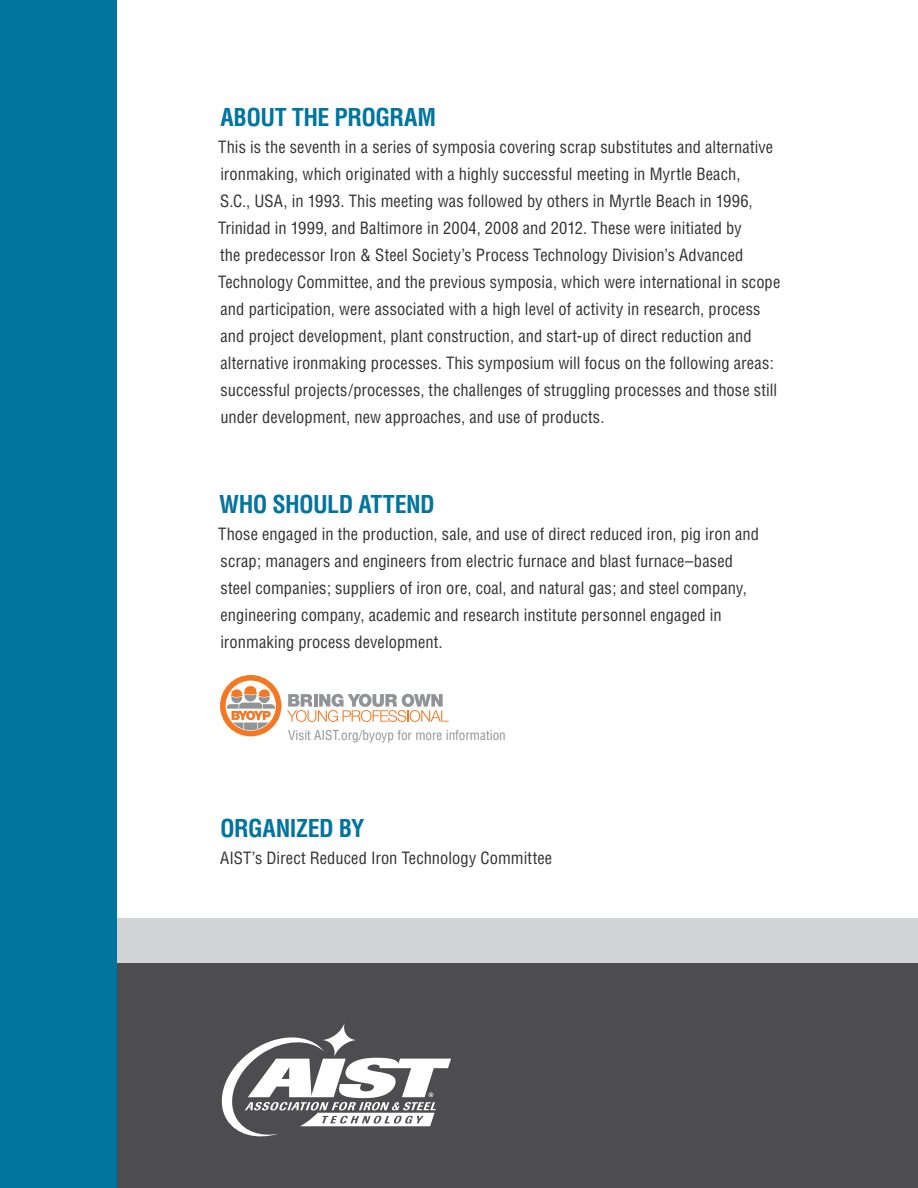
<style>
.page{position:relative;width:918px;height:1188px;background:#fff}
.page>*{position:absolute;margin:0;border:0;box-sizing:border-box;transform-origin:0 0}
.t1{font:700 condensed 24px "Helvetica";letter-spacing:-.025em;color:#00759f}
.t2{font:condensed 16.5px/27px "Helvetica";letter-spacing:.005em;color:#333132}
.t3{font:condensed 13.2px "Helvetica";color:#919396}
</style>
<div class="page">
<div style="left:0;top:918px;width:918px;height:54px;background:#d1d3d4"></div>
<div style="left:0;top:963px;width:918px;height:225px;background:#4d4d4f"></div>
<svg style="left:220px;top:675px;width:61px;height:61px"></svg>
<svg style="left:287px;top:694px;width:162px;height:28px"></svg>
<div style="left:0;top:0;width:117px;height:1188px;background:#00759f"></div>
<svg style="left:222px;top:1024px;width:229px;height:112px"></svg>
<hr style="left:917px;top:0;width:1px;height:126px;background:#4d4d4f">
<h1 class="t1" style="left:220px;top:102px;width:217px">ABOUT THE PROGRAM</h1>
<p class="t2" style="left:218px;top:133px;width:564px">This is the seventh in a series of symposia covering scrap substitutes and alternative ironmaking, which originated with a highly successful meeting in Myrtle Beach,<br>S.C., USA, in 1993. This meeting was followed by others in Myrtle Beach in 1996, Trinidad in 1999, and Baltimore in 2004, 2008 and 2012. These were initiated by<br>the predecessor Iron &amp; Steel Society’s Process Technology Division’s Advanced Technology Committee, and the previous symposia, which were international in scope and participation, were associated with a high level of activity in research, process and project development, plant construction, and start-up of direct reduction and alternative ironmaking processes. This symposium will focus on the following areas: successful projects/processes, the challenges of struggling processes and those still under development, new approaches, and use of products.</p>
<h1 class="t1" style="left:219px;top:489px;width:217px">WHO SHOULD ATTEND</h1>
<p class="t2" style="left:218px;top:520px;width:542px">Those engaged in the production, sale, and use of direct reduced iron, pig iron and scrap; managers and engineers from electric furnace and blast furnace–based steel companies; suppliers of iron ore, coal, and natural gas; and steel company, engineering company, academic and research institute personnel engaged in ironmaking process development.</p>
<p class="t3" style="left:288px;top:727px;width:219px">Visit AIST.org/byoyp for more information</p>
<h1 class="t1" style="left:220px;top:813px;width:146px">ORGANIZED BY</h1>
<p class="t2" style="left:220px;top:844px;width:334px">AIST’s Direct Reduced Iron Technology Committee</p>
</div>
